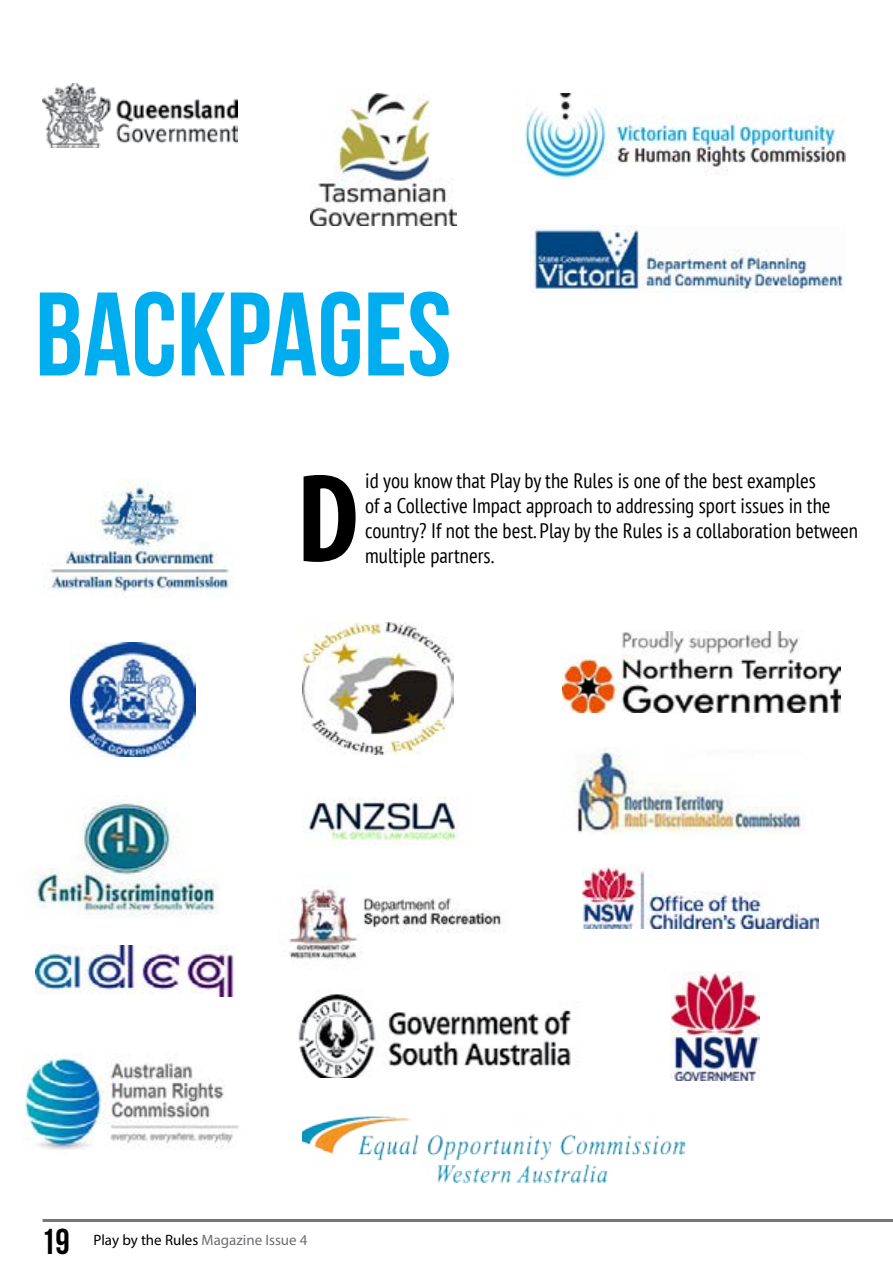
<style>
.page{position:relative;width:893px;height:1263px;background:#fff}
.page>*{position:absolute;margin:0;border:0;box-sizing:border-box;transform-origin:0 0}
.t1{font:700 condensed 127.5px "Myriad Pro";color:#000}
.t2{font:118.5px "Bebas Neue";color:#00aeef}
.t3{font:36px "Bebas Neue";color:#000}
.t4{font:condensed 21px/25.2px "PT Sans";color:#000}
.t5{font:15px "Myriad Pro";color:#000}
.s1{color:#6d6e71}
</style>
<div class="page">
<hr style="left:43px;top:1219px;width:850px;height:3px;background:#393d46">
<img style="left:70px;top:642px;width:126px;height:115px">
<img style="left:35px;top:798px;width:182px;height:117px">
<img style="left:35px;top:945px;width:199px;height:51px">
<img style="left:24px;top:1054px;width:215px;height:96px">
<img style="left:303px;top:622px;width:150px;height:132px">
<img style="left:303px;top:797px;width:156px;height:48px">
<img style="left:288px;top:889px;width:216px;height:71px">
<img style="left:298px;top:994px;width:273px;height:83px">
<img style="left:303px;top:1115px;width:381px;height:67px">
<img style="left:50px;top:480px;width:183px;height:118px">
<img style="left:670px;top:971px;width:89px;height:109px">
<img style="left:583px;top:868px;width:235px;height:60px">
<img style="left:574px;top:747px;width:228px;height:87px">
<img style="left:562px;top:631px;width:278px;height:82px">
<img style="left:43px;top:83px;width:195px;height:64px">
<img style="left:310px;top:94px;width:147px;height:131px">
<img style="left:524px;top:94px;width:321px;height:85px">
<img style="left:530px;top:225px;width:313px;height:67px">
<h2 class="t2" style="left:35px;top:269px;width:418px">BACKPAGES</h2>
<h1 class="t1" style="left:296px;top:439px;width:64px">D</h1>
<p class="t4" style="left:365px;top:467px;width:494px">id you know that Play by the Rules is one of the best examples<br>of a Collective Impact approach to addressing sport issues in the country? If not the best. Play by the Rules is a collaboration between</p>
<p class="t4" style="left:365px;top:543px;width:130px">multiple partners.</p>
<h3 class="t3" style="left:41px;top:1221px;width:30px">19</h3>
<p class="t5" style="left:94px;top:1230px;width:216px">Play by the Rules <span class="s1">Magazine Issue 4</span></p>
</div>
